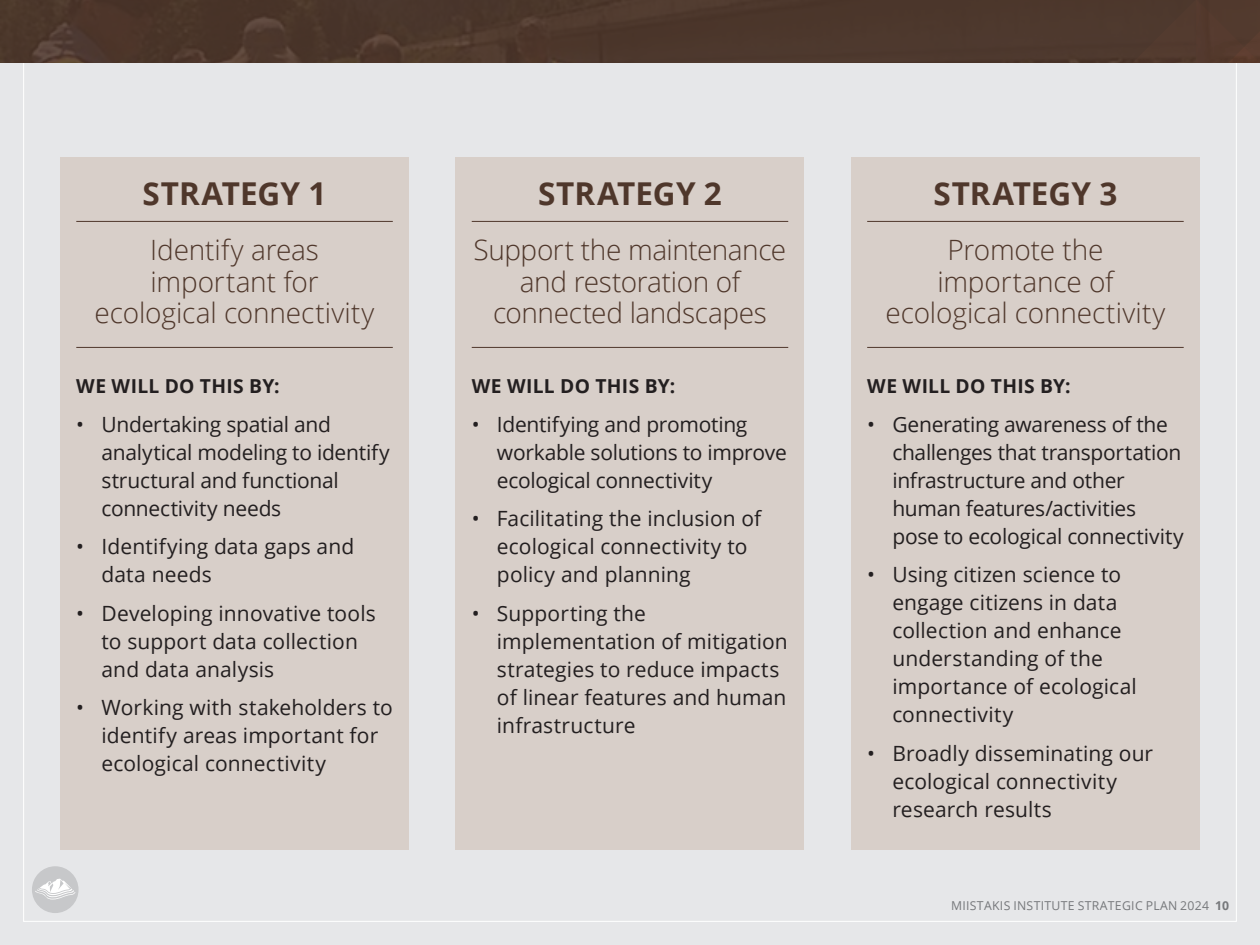
<style>
.page{position:relative;width:1260px;height:945px;background:#e6e7e9}
.page>*{position:absolute;margin:0;border:0;box-sizing:border-box;transform-origin:0 0}
.t1{font:700 31.5px "Open Sans";color:#4f372b}
.t2{font:300 28px/31.5px "Open Sans";letter-spacing:-.01em;color:#4f372b;text-align:center}
.t3{font:21px/28px "Open Sans";letter-spacing:.005em;color:#231f20}
.t4{font:21px/28px "Open Sans";letter-spacing:-.015em;color:#231f20}
.Subhead_2{font:700 19.25px "Open Sans";letter-spacing:.015em;color:#231f20}
.t5{font:12.25px "Open Sans";letter-spacing:.025em;color:#76787b}
.s1{font-weight:700}
</style>
<div class="page">
<div style="left:0;top:0;width:1132px;height:63px;background:#4c372c"></div>
<div style="left:1132px;top:0;width:128px;height:63px;background:#52392e"></div>
<div style="left:456px;top:158px;width:348px;height:692px;background:#d8cfc9"></div>
<hr style="left:472px;top:221px;width:316px;height:1px;background:#4f372b">
<hr style="left:472px;top:347px;width:316px;height:1px;background:#4f372b">
<div style="left:851px;top:158px;width:348px;height:692px;background:#d8cfc9"></div>
<hr style="left:867px;top:221px;width:317px;height:1px;background:#4f372b">
<hr style="left:867px;top:347px;width:317px;height:1px;background:#4f372b">
<div style="left:61px;top:158px;width:348px;height:692px;background:#d8cfc9"></div>
<hr style="left:76px;top:221px;width:317px;height:1px;background:#4f372b">
<hr style="left:76px;top:347px;width:317px;height:1px;background:#4f372b">
<div style="left:32px;top:866px;width:47px;height:47px;background:#c7c8ca;border-radius:50%"></div>
<svg style="left:35px;top:879px;width:40px;height:21px"></svg>
<p class="t1" style="left:143px;top:172px;width:185px">STRATEGY 1</p>
<p class="t2" style="left:95px;top:234px;width:281px">Identify areas important for ecological connectivity</p>
<p class="Subhead_2" style="left:76px;top:373px;width:205px">WE WILL DO THIS BY:</p>
<p class="t4" style="left:101px;top:410px;width:290px;text-indent:-25px">• Undertaking spatial and analytical modeling to identify structural and functional connectivity needs</p>
<p class="t3" style="left:101px;top:532px;width:254px;text-indent:-25px">• Identifying data gaps and data needs</p>
<p class="t3" style="left:101px;top:599px;width:276px;text-indent:-25px">• Developing innovative tools to support data collection and data analysis</p>
<p class="t3" style="left:101px;top:693px;width:293px;text-indent:-25px">• Working with stakeholders to identify areas important for ecological connectivity</p>
<p class="t1" style="left:538px;top:172px;width:185px">STRATEGY 2</p>
<p class="t2" style="left:474px;top:234px;width:314px">Support the maintenance and restoration of connected landscapes</p>
<p class="Subhead_2" style="left:472px;top:373px;width:205px">WE WILL DO THIS BY:</p>
<p class="t4" style="left:497px;top:410px;width:291px;text-indent:-25px">• Identifying and promoting workable solutions to improve ecological connectivity</p>
<p class="t3" style="left:497px;top:504px;width:266px;text-indent:-25px">• Facilitating the inclusion of ecological connectivity to policy and planning</p>
<p class="t3" style="left:497px;top:599px;width:292px;text-indent:-25px">• Supporting the implementation of mitigation strategies to reduce impacts of linear features and human infrastructure</p>
<p class="t1" style="left:934px;top:172px;width:185px">STRATEGY 3</p>
<p class="t2" style="left:886px;top:234px;width:281px">Promote the importance of ecological connectivity</p>
<p class="Subhead_2" style="left:867px;top:373px;width:205px">WE WILL DO THIS BY:</p>
<p class="t4" style="left:892px;top:410px;width:293px;text-indent:-25px">• Generating awareness of the challenges that transportation infrastructure and other human features/activities pose to ecological connectivity</p>
<p class="t3" style="left:892px;top:560px;width:246px;text-indent:-25px">• Using citizen science to engage citizens in data collection and enhance understanding of the importance of ecological connectivity</p>
<p class="t3" style="left:892px;top:739px;width:262px;text-indent:-25px">• Broadly disseminating our ecological connectivity research results</p>
<p class="t5" style="left:951px;top:897px;width:280px">MIISTAKIS INSTITUTE STRATEGIC PLAN 2024 <span class="s1">10</span></p>
</div>
